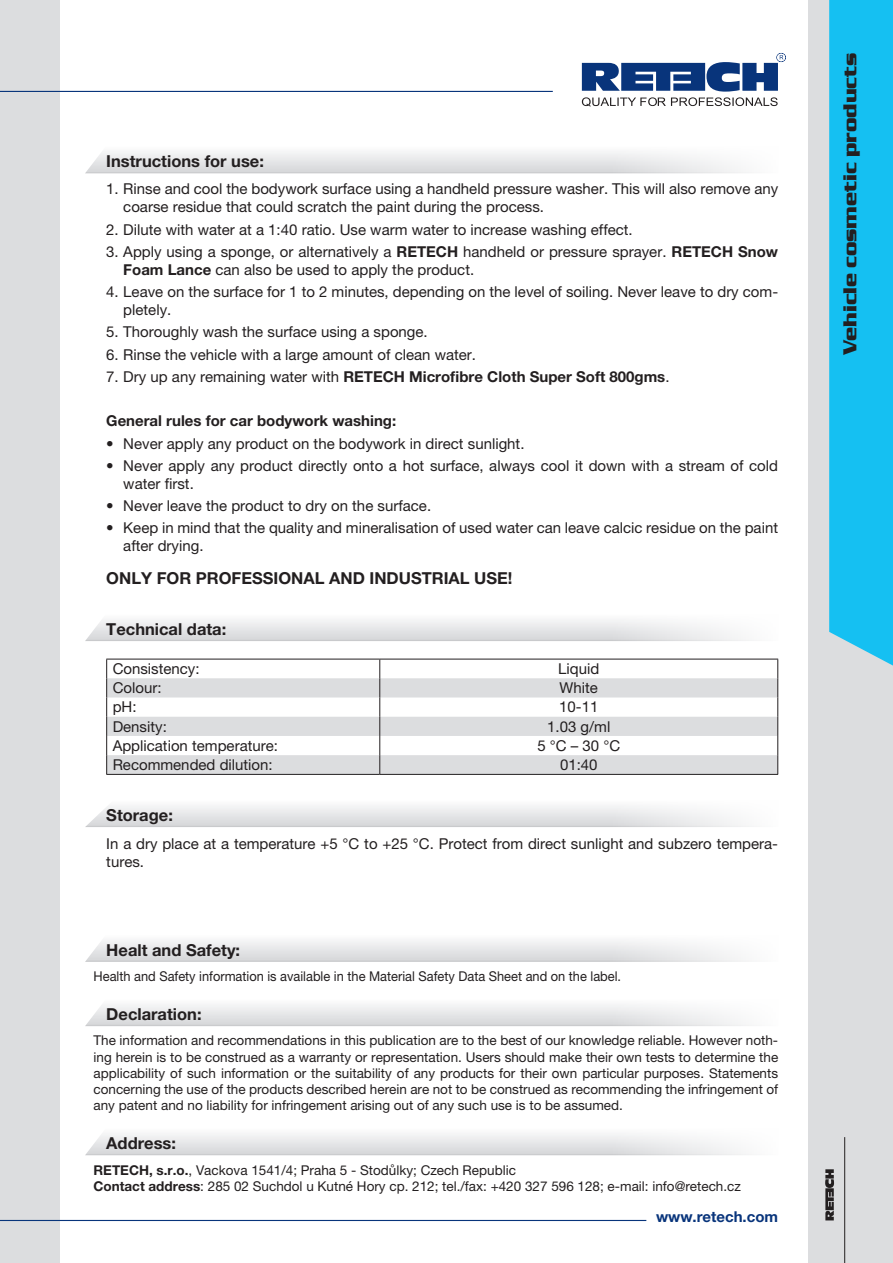
<style>
.page{position:relative;width:893px;height:1263px;background:#fff}
.page>*{position:absolute;margin:0;border:0;box-sizing:border-box;transform-origin:0 0}
.t1{font:700 19.5px "Serpentine DEE";color:#231f20}
.t2{font:700 16.5px "Helvetica Neue LT Pro";color:#231f20}
.t3{font:15px/18px "Helvetica Neue LT Pro";color:#231f20}
.t4{font:700 15px "Helvetica Neue LT Pro";color:#231f20}
.t5{font:700 15px "Helvetica Neue LT Pro";color:#08347b}
.t6{font:13.5px/16.2px "Helvetica Neue LT Pro";color:#231f20;text-align:justify}
.t7{font:13.5px "Helvetica Neue LT Pro";color:#231f20;scale:.95 1}
.s1{font-weight:700}
.s2{font-weight:400}
</style>
<div class="page">
<div style="left:808px;top:0;width:85px;height:1263px;background:#dcdddf"></div>
<div style="left:829px;top:0;width:64px;height:666px;background:#15c0f2"></div>
<div style="left:0;top:0;width:60px;height:1263px;background:#dcdddf"></div>
<hr style="left:0;top:91px;width:553px;height:1px;background:#08347b">
<svg style="left:582px;top:53px;width:204px;height:54px"></svg>
<hr style="left:844px;top:1137px;width:1px;height:126px;background:#231f20">
<svg style="left:825px;top:1169px;width:9px;height:51px"></svg>
<hr style="left:0;top:1220px;width:646px;height:1px;background:#08347b">
<svg style="left:85px;top:941px;width:661px;height:21px"></svg>
<svg style="left:85px;top:1005px;width:664px;height:21px"></svg>
<svg style="left:85px;top:1134px;width:664px;height:21px"></svg>
<svg style="left:85px;top:152px;width:664px;height:21px"></svg>
<svg style="left:85px;top:620px;width:667px;height:21px"></svg>
<svg style="left:107px;top:678px;width:670px;height:96px;fill:#dcdddf"></svg>
<hr style="left:106px;top:659px;width:274px;height:1px;background:#231f20">
<hr style="left:380px;top:659px;width:398px;height:1px;background:#231f20">
<svg style="left:106px;top:659px;width:1px;height:115px"></svg>
<svg style="left:777px;top:659px;width:1px;height:115px"></svg>
<hr style="left:106px;top:774px;width:274px;height:1px;background:#231f20">
<hr style="left:380px;top:774px;width:398px;height:1px;background:#231f20">
<svg style="left:380px;top:659px;width:1px;height:115px"></svg>
<svg style="left:85px;top:806px;width:667px;height:21px"></svg>
<p class="t2" style="left:106px;top:151px;width:159px">Instructions for use:</p>
<p class="t3" style="left:123px;top:180px;width:656px;text-indent:-17px">1. Rinse and cool the bodywork surface using a handheld pressure washer. This will also remove any coarse residue that could scratch the paint during the process.</p>
<p class="t3" style="left:106px;top:220px;width:528px">2. Dilute with water at a 1:40 ratio. Use warm water to increase washing effect.</p>
<p class="t3" style="left:123px;top:242px;width:656px;text-indent:-17px">3. Apply using a sponge, or alternatively a <span class="s1">RETECH</span> handheld or pressure sprayer. <span class="s1">RETECH Snow<br>Foam Lance</span> can also be used to apply the product.</p>
<p class="t3" style="left:123px;top:283px;width:656px;text-indent:-17px">4. Leave on the surface for 1 to 2 minutes, depending on the level of soiling. Never leave to dry com&shy;pletely.</p>
<p class="t3" style="left:106px;top:323px;width:323px">5. Thoroughly wash the surface using a sponge.</p>
<p class="t3" style="left:106px;top:345px;width:371px">6. Rinse the vehicle with a large amount of clean water.</p>
<p class="t4" style="left:106px;top:367px;width:565px"><span class="s2">7. Dry up any remaining water with</span> RETECH Microfibre Cloth Super Soft 800gms<span class="s2">.</span></p>
<p class="t4" style="left:106px;top:412px;width:291px">General rules for car bodywork washing:</p>
<p class="t3" style="left:106px;top:434px;width:420px">• Never apply any product on the bodywork in direct sunlight.</p>
<p class="t3" style="left:123px;top:456px;width:656px;text-indent:-17px">• Never apply any product directly onto a hot surface, always cool it down with a stream of cold water first.</p>
<p class="t3" style="left:106px;top:497px;width:326px">• Never leave the product to dry on the surface.</p>
<p class="t3" style="left:123px;top:519px;width:656px;text-indent:-17px">• Keep in mind that the quality and mineralisation of used water can leave calcic residue on the paint after drying.</p>
<p class="t2" style="left:106px;top:568px;width:408px">ONLY FOR PROFESSIONAL AND INDUSTRIAL USE!</p>
<p class="t2" style="left:106px;top:619px;width:122px">Technical data:</p>
<p class="t3" style="left:113px;top:659px;width:88px">Consistency:</p>
<p class="t3" style="left:558px;top:659px;width:43px">Liquid</p>
<p class="t3" style="left:113px;top:679px;width:50px">Colour:</p>
<p class="t3" style="left:560px;top:679px;width:40px">White</p>
<p class="t3" style="left:113px;top:698px;width:25px">pH:</p>
<p class="t3" style="left:559px;top:698px;width:41px">10-11</p>
<p class="t3" style="left:113px;top:717px;width:56px">Density:</p>
<p class="t3" style="left:547px;top:717px;width:65px">1.03 g/ml</p>
<p class="t3" style="left:113px;top:736px;width:167px">Application temperature:</p>
<p class="t3" style="left:537px;top:736px;width:84px">5 °C – 30 °C</p>
<p class="t3" style="left:113px;top:756px;width:162px">Recommended dilution:</p>
<p class="t3" style="left:560px;top:756px;width:39px">01:40</p>
<p class="t2" style="left:106px;top:805px;width:68px">Storage:</p>
<p class="t3" style="left:106px;top:835px;width:673px">In a dry place at a temperature +5 °C to +25 °C. Protect from direct sunlight and subzero tempera&shy;tures.</p>
<p class="t2" style="left:106px;top:940px;width:135px">Healt and Safety:</p>
<p class="t7" style="left:94px;top:968px;width:557px">Health and Safety information is available in the Material Safety Data Sheet and on the label.</p>
<p class="t2" style="left:106px;top:1004px;width:97px">Declaration:</p>
<p class="t6" style="left:94px;top:1032px;width:686px">The information and recommendations in this publication are to the best of our knowledge reliable. However noth&shy;ing herein is to be construed as a warranty or representation. Users should make their own tests to determine the applicability of such information or the suitability of any products for their own particular purposes. Statements concerning the use of the products described herein are not to be construed as recommending the infringement of any patent and no liability for infringement arising out of any such use is to be assumed.</p>
<p class="t2" style="left:106px;top:1133px;width:71px">Address:</p>
<p class="t6" style="left:94px;top:1161px;width:649px"><span class="s1">RETECH, s.r.o.</span>, Vackova 1541/4; Praha 5 - Stodůlky; Czech Republic<br><span class="s1">Contact address</span>: 285 02 Suchdol u Kutné Hory cp. 212; tel./fax: +420 327 596 128; e-mail: info@retech.cz</p>
<p class="t5" style="left:656px;top:1207px;width:124px">www.retech.com</p>
<h1 class="t1" style="left:839px;top:355px;width:304px;rotate:-90deg">Vehicle cosmetic products</h1>
</div>
